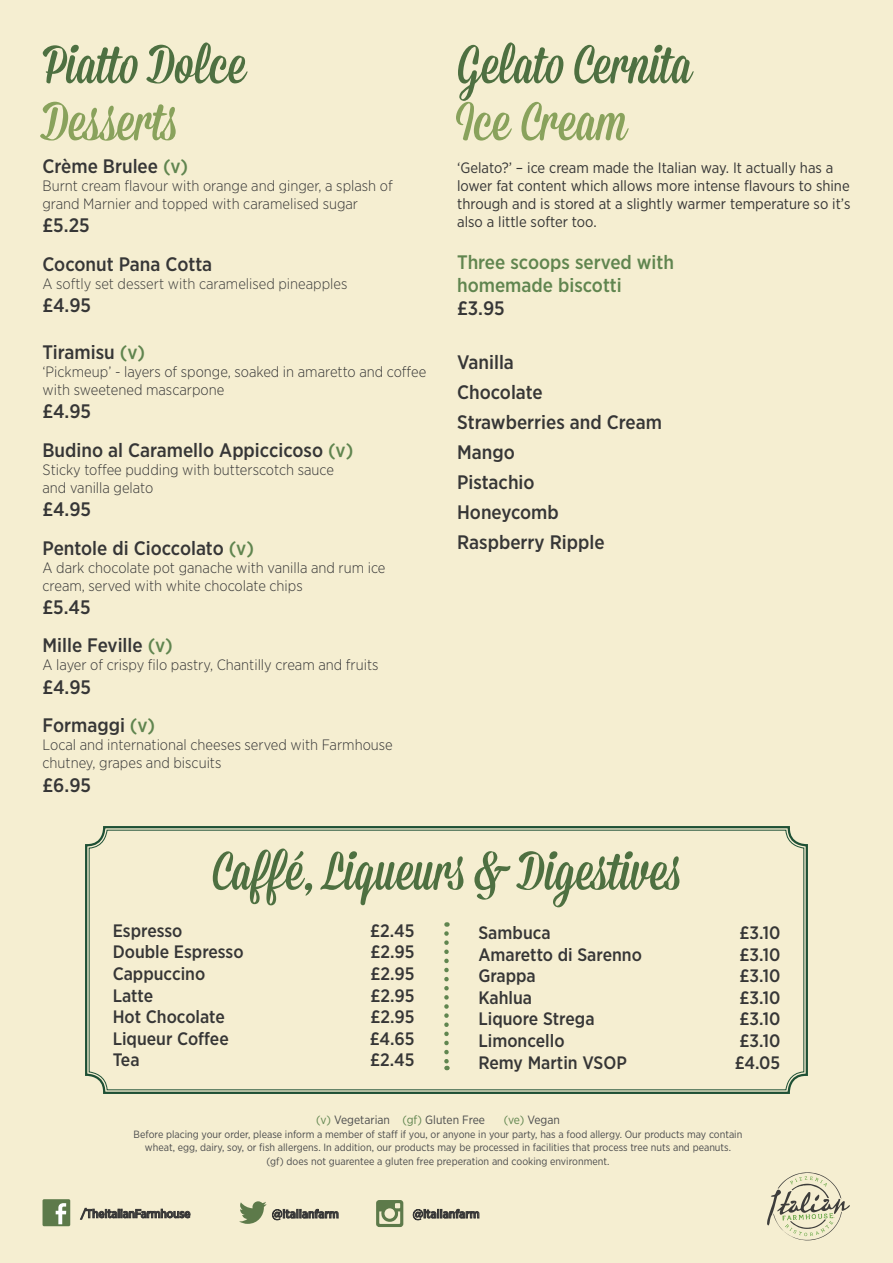
<style>
.page{position:relative;width:893px;height:1263px;background:#f5eed1}
.page>*{position:absolute;margin:0;border:0;box-sizing:border-box;transform-origin:0 0}
.t1{font:54px "Mission Script";color:#4e7041}
.t2{font:54px "Mission Script";color:#89a25c}
.t3{font:500 19.5px "Gotham Narrow";color:#363636}
.t4{font:500 19.5px "Gotham Narrow";color:#60854f}
.t5{font:500 18px "Gotham Narrow";color:#363636}
.t6{font:300 15px/18px "Gotham Narrow";color:#363636}
.t7{font:15px/18px "Gotham Narrow";color:#363636}
.t8{font:300 15px "Gotham Narrow";color:#3d3d3b}
.t9{font:500 12px "Gotham Narrow";letter-spacing:-.01em;color:#363636}
.t10{font:12px "Gotham Narrow";color:#4b4c4d}
.t11{font:10.5px "Gotham Narrow";color:#4b4c4d}
.s1{color:#60854f}
</style>
<div class="page">
<svg style="left:85px;top:826px;width:723px;height:268px"></svg>
<svg style="left:444px;top:933px;width:5px;height:137px"></svg>
<svg style="left:80px;top:1208px;width:110px;height:11px"></svg>
<div style="left:43px;top:1199px;width:27px;height:27px;background:#5d7a4a;border-radius:2px"></div>
<svg style="left:56px;top:1203px;width:10px;height:21px"></svg>
<svg style="left:239px;top:1201px;width:99px;height:23px"></svg>
<svg style="left:376px;top:1200px;width:27px;height:27px"></svg>
<svg style="left:413px;top:1209px;width:66px;height:11px"></svg>
<svg style="left:767px;top:1172px;width:83px;height:68px"></svg>
<p class="t1" style="left:43px;top:32px;width:205px">Piatto Dolce</p>
<p class="t2" style="left:43px;top:89px;width:135px">Desserts</p>
<p class="t3" style="left:43px;top:154px;width:147px">Crème Brulee <span class="s1">(v)</span></p>
<p class="t6" style="left:43px;top:176px;width:352px">Burnt cream flavour with orange and ginger, a splash of</p>
<p class="t6" style="left:43px;top:194px;width:317px">grand Marnier and topped with caramelised sugar</p>
<p class="t3" style="left:43px;top:213px;width:49px">£5.25</p>
<p class="t3" style="left:43px;top:252px;width:171px">Coconut Pana Cotta</p>
<p class="t8" style="left:43px;top:274px;width:306px">A softly set dessert with caramelised pineapples</p>
<p class="t3" style="left:43px;top:293px;width:50px">£4.95</p>
<p class="t3" style="left:43px;top:340px;width:104px">Tiramisu <span class="s1">(v)</span></p>
<p class="t6" style="left:43px;top:362px;width:385px">‘Pickmeup’ - layers of sponge, soaked in amaretto and coffee with sweetened mascarpone</p>
<p class="t3" style="left:43px;top:399px;width:50px">£4.95</p>
<p class="t3" style="left:43px;top:438px;width:312px">Budino al Caramello Appiccicoso <span class="s1">(v)</span></p>
<p class="t6" style="left:43px;top:460px;width:293px">Sticky toffee pudding with butterscotch sauce</p>
<p class="t6" style="left:43px;top:478px;width:112px">and vanilla gelato</p>
<p class="t3" style="left:43px;top:497px;width:50px">£4.95</p>
<p class="t3" style="left:43px;top:535px;width:213px">Pentole di Cioccolato <span class="s1">(v)</span></p>
<p class="t6" style="left:43px;top:558px;width:345px">A dark chocolate pot ganache with vanilla and rum ice</p>
<p class="t6" style="left:43px;top:576px;width:262px">cream, served with white chocolate chips</p>
<p class="t3" style="left:43px;top:595px;width:50px">£5.45</p>
<p class="t3" style="left:43px;top:633px;width:132px">Mille Feville <span class="s1">(v)</span></p>
<p class="t6" style="left:43px;top:656px;width:338px">A layer of crispy filo pastry, Chantilly cream and fruits</p>
<p class="t3" style="left:43px;top:675px;width:50px">£4.95</p>
<p class="t3" style="left:43px;top:713px;width:114px">Formaggi <span class="s1">(v)</span></p>
<p class="t6" style="left:43px;top:735px;width:352px">Local and international cheeses served with Farmhouse chutney, grapes and biscuits</p>
<p class="t3" style="left:43px;top:772px;width:50px">£6.95</p>
<p class="t1" style="left:457px;top:32px;width:237px">Gelato Cernita</p>
<p class="t2" style="left:457px;top:89px;width:172px">Ice Cream</p>
<p class="t7" style="left:457px;top:158px;width:395px">‘Gelato?’ – ice cream made the Italian way. It actually has a lower fat content which allows more intense flavours to shine through and is stored at a slightly warmer temperature so it’s also a little softer too.</p>
<p class="t4" style="left:457px;top:249px;width:218px">Three scoops served with</p>
<p class="t4" style="left:457px;top:273px;width:166px">homemade biscotti</p>
<p class="t3" style="left:457px;top:296px;width:49px">£3.95</p>
<p class="t3" style="left:457px;top:350px;width:58px">Vanilla</p>
<p class="t3" style="left:457px;top:380px;width:87px">Chocolate</p>
<p class="t3" style="left:457px;top:410px;width:206px">Strawberries and Cream</p>
<p class="t3" style="left:457px;top:440px;width:59px">Mango</p>
<p class="t3" style="left:457px;top:470px;width:79px">Pistachio</p>
<p class="t3" style="left:457px;top:500px;width:103px">Honeycomb</p>
<p class="t3" style="left:457px;top:530px;width:149px">Raspberry Ripple</p>
<p class="t1" style="left:213px;top:838px;width:468px">Caffé, Liqueurs &amp; Digestives</p>
<p class="t5" style="left:113px;top:919px;width:71px">Espresso</p>
<p class="t5" style="left:370px;top:919px;width:46px">£2.45</p>
<p class="t5" style="left:113px;top:941px;width:132px">Double Espresso</p>
<p class="t5" style="left:371px;top:941px;width:46px">£2.95</p>
<p class="t5" style="left:113px;top:962px;width:94px">Cappuccino</p>
<p class="t5" style="left:371px;top:962px;width:46px">£2.95</p>
<p class="t5" style="left:113px;top:984px;width:42px">Latte</p>
<p class="t5" style="left:371px;top:984px;width:46px">£2.95</p>
<p class="t5" style="left:113px;top:1005px;width:114px">Hot Chocolate</p>
<p class="t5" style="left:371px;top:1005px;width:46px">£2.95</p>
<p class="t5" style="left:113px;top:1027px;width:118px">Liqueur Coffee</p>
<p class="t5" style="left:370px;top:1027px;width:46px">£4.65</p>
<p class="t5" style="left:113px;top:1049px;width:28px">Tea</p>
<p class="t5" style="left:370px;top:1049px;width:46px">£2.45</p>
<p class="t5" style="left:478px;top:921px;width:74px">Sambuca</p>
<p class="t5" style="left:739px;top:921px;width:42px">£3.10</p>
<p class="t5" style="left:478px;top:943px;width:165px">Amaretto di Sarenno</p>
<p class="t5" style="left:739px;top:943px;width:42px">£3.10</p>
<p class="t5" style="left:478px;top:964px;width:59px">Grappa</p>
<p class="t5" style="left:739px;top:964px;width:42px">£3.10</p>
<p class="t5" style="left:478px;top:986px;width:55px">Kahlua</p>
<p class="t5" style="left:739px;top:986px;width:42px">£3.10</p>
<p class="t5" style="left:478px;top:1007px;width:118px">Liquore Strega</p>
<p class="t5" style="left:739px;top:1007px;width:42px">£3.10</p>
<p class="t5" style="left:478px;top:1029px;width:88px">Limoncello</p>
<p class="t5" style="left:739px;top:1029px;width:42px">£3.10</p>
<p class="t5" style="left:478px;top:1051px;width:150px">Remy Martin VSOP</p>
<p class="t5" style="left:735px;top:1051px;width:47px">£4.05</p>
<p class="t10" style="left:316px;top:1112px;width:170px"><span class="s1">(v)</span> Vegetarian <span class="s1">(gf)</span> Gluten Free</p>
<p class="t10" style="left:504px;top:1112px;width:58px"><span class="s1">(ve)</span> Vegan</p>
<p class="t11" style="left:134px;top:1127px;width:610px">Before placing your order, please inform a member of staff if you, or anyone in your party, has a food allergy. Our products may contain</p>
<p class="t11" style="left:145px;top:1141px;width:588px">wheat, egg, dairy, soy, or fish allergens. In addition, our products may be processed in facilities that process tree nuts and peanuts.</p>
<p class="t11" style="left:267px;top:1154px;width:344px">(gf) does not guarentee a gluten free preperation and cooking environment.</p>
<p class="t9" style="left:81px;top:1206px;width:111px">/TheItalianFarmhouse</p>
<p class="t9" style="left:272px;top:1206px;width:68px">@italianfarm</p>
<p class="t9" style="left:413px;top:1206px;width:68px">@italianfarm</p>
</div>
